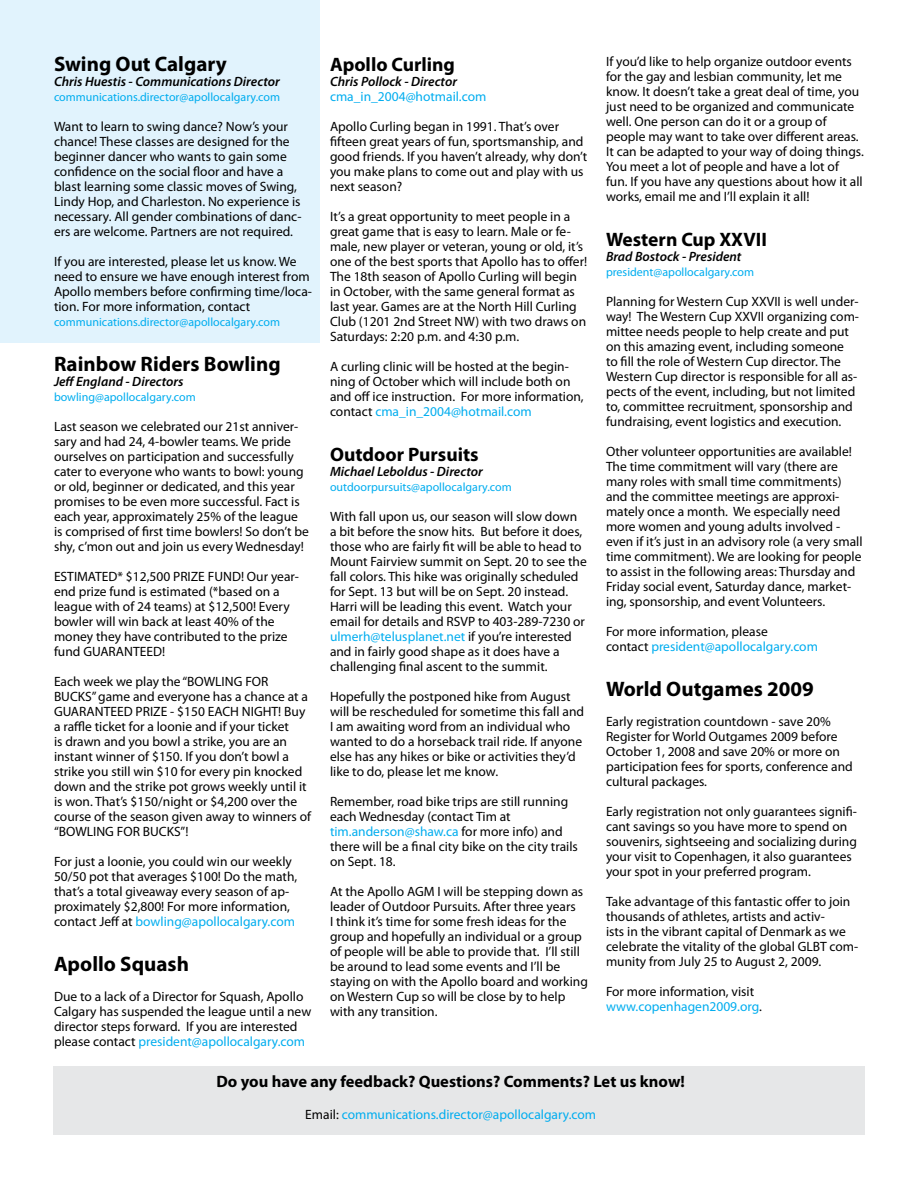
<style>
.page{position:relative;width:918px;height:1188px;background:#fff}
.page>*{position:absolute;margin:0;border:0;box-sizing:border-box;transform-origin:0 0}
.t1{font:700 21px "Myriad Pro";color:#000}
.t2{font:700 19.5px "Myriad Pro";color:#000}
.t3{font:700 16.5px "Myriad Pro";color:#000}
.t4{font:13.5px/15px "Myriad Pro";color:#000}
.t5{font:italic 600 13.5px "Myriad Pro";color:#000}
.t6{font:13.5px "Myriad Pro";color:#00adef}
.t7{font:12px "Myriad Pro";color:#00adef}
.s1{color:#00adef}
.s2{color:#000}
</style>
<div class="page">
<div style="left:0;top:0;width:320px;height:343px;background:#e1f3fd"></div>
<div style="left:53px;top:1066px;width:811px;height:69px;background:#e6e7e8"></div>
<h1 class="t1" style="left:54px;top:50px;width:174px">Swing Out Calgary</h1>
<p class="t5" style="left:54px;top:73px;width:227px">Chris Huestis - Communications Director</p>
<p class="t7" style="left:54px;top:90px;width:228px">communications.director@apollocalgary.com</p>
<p class="t4" style="left:54px;top:119px;width:249px">Want to learn to swing dance? Now’s your chance! These classes are designed for the beginner dancer who wants to gain some confidence on the social floor and have a blast learning some classic moves of Swing, Lindy Hop, and Charleston. No experience is necessary. All gender combinations of danc&shy;ers are welcome. Partners are not required.</p>
<p class="t4" style="left:54px;top:254px;width:260px">If you are interested, please let us know. We need to ensure we have enough interest from Apollo members before confirming time/loca&shy;tion. For more information, contact</p>
<p class="t7" style="left:54px;top:315px;width:228px">communications.director@apollocalgary.com</p>
<h1 class="t1" style="left:54px;top:350px;width:228px">Rainbow Riders Bowling</h1>
<p class="t5" style="left:54px;top:373px;width:131px">Jeff England - Directors</p>
<p class="t7" style="left:54px;top:390px;width:143px">bowling@apollocalgary.com</p>
<p class="t4" style="left:54px;top:419px;width:256px">Last season we celebrated our 21st anniver&shy;sary and had 24, 4-bowler teams. We pride ourselves on participation and successfully cater to everyone who wants to bowl: young or old, beginner or dedicated, and this year promises to be even more successful. Fact is each year, approximately 25% of the league is comprised of first time bowlers! So don’t be shy, c’mon out and join us every Wednesday!</p>
<p class="t4" style="left:54px;top:569px;width:247px">ESTIMATED* $12,500 PRIZE FUND! Our year&shy;end prize fund is estimated (*based on a league with of 24 teams) at $12,500! Every bowler will win back at least 40% of the money they have contributed to the prize fund GUARANTEED!</p>
<p class="t4" style="left:54px;top:674px;width:259px">Each week we play the “BOWLING FOR BUCKS” game and everyone has a chance at a GUARANTEED PRIZE - $150 EACH NIGHT! Buy a raffle ticket for a loonie and if your ticket<br>is drawn and you bowl a strike, you are an instant winner of $150. If you don’t bowl a strike you still win $10 for every pin knocked down and the strike pot grows weekly until it is won. That’s $150/night or $4,200 over the course of the season given away to winners of “BOWLING FOR BUCKS”!</p>
<p class="t4" style="left:54px;top:854px;width:245px">For just a loonie, you could win our weekly 50/50 pot that averages $100! Do the math, that’s a total giveaway every season of ap&shy;proximately $2,800! For more information, contact Jeff at <span class="s1">bowling@apollocalgary.com</span></p>
<h1 class="t1" style="left:54px;top:950px;width:137px">Apollo Squash</h1>
<p class="t4" style="left:54px;top:989px;width:259px">Due to a lack of a Director for Squash, Apollo Calgary has suspended the league until a new director steps forward. If you are interested please contact <span class="s1">president@apollocalgary.com</span></p>
<h2 class="t2" style="left:330px;top:52px;width:127px">Apollo Curling</h2>
<p class="t5" style="left:330px;top:73px;width:129px">Chris Pollock - Director</p>
<p class="t6" style="left:330px;top:88px;width:158px">cma_in_2004@hotmail.com</p>
<p class="t4" style="left:330px;top:119px;width:259px">Apollo Curling began in 1991. That’s over fifteen great years of fun, sportsmanship, and good friends. If you haven’t already, why don’t you make plans to come out and play with us next season?</p>
<p class="t4" style="left:330px;top:209px;width:259px">It’s a great opportunity to meet people in a great game that is easy to learn. Male or fe&shy;male, new player or veteran, young or old, it’s one of the best sports that Apollo has to offer!<br>The 18th season of Apollo Curling will begin in October, with the same general format as last year. Games are at the North Hill Curling Club (1201 2nd Street NW) with two draws on Saturdays: 2:20 p.m. and 4:30 p.m.</p>
<p class="t4" style="left:330px;top:359px;width:255px">A curling clinic will be hosted at the begin&shy;ning of October which will include both on and off ice instruction. For more information, contact <span class="s1">cma_in_2004@hotmail.com</span></p>
<h2 class="t2" style="left:330px;top:442px;width:150px">Outdoor Pursuits</h2>
<p class="t5" style="left:330px;top:463px;width:154px">Michael Leboldus - Director</p>
<p class="t7" style="left:330px;top:480px;width:183px">outdoorpursuits@apollocalgary.com</p>
<p class="t4" style="left:330px;top:509px;width:258px">With fall upon us, our season will slow down a bit before the snow hits. But before it does, those who are fairly fit will be able to head to Mount Fairview summit on Sept. 20 to see the fall colors. This hike was originally scheduled for Sept. 13 but will be on Sept. 20 instead.<br>Harri will be leading this event. Watch your email for details and RSVP to 403-289-7230 or <span class="s1">ulmerh@telusplanet.net</span> if you’re interested and in fairly good shape as it does have a challenging final ascent to the summit.</p>
<p class="t4" style="left:330px;top:689px;width:256px">Hopefully the postponed hike from August will be rescheduled for sometime this fall and I am awaiting word from an individual who wanted to do a horseback trail ride. If anyone else has any hikes or bike or activities they’d like to do, please let me know.</p>
<p class="t4" style="left:330px;top:794px;width:249px">Remember, road bike trips are still running each Wednesday (contact Tim at <span class="s1">tim.anderson@shaw.ca</span> for more info) and there will be a final city bike on the city trails on Sept. 18.</p>
<p class="t4" style="left:330px;top:884px;width:260px">At the Apollo AGM I will be stepping down as leader of Outdoor Pursuits. After three years<br>I think it’s time for some fresh ideas for the group and hopefully an individual or a group of people will be able to provide that. I’ll still be around to lead some events and I’ll be staying on with the Apollo board and working on Western Cup so will be close by to help with any transition.</p>
<p class="t4" style="left:606px;top:53px;width:259px">If you’d like to help organize outdoor events for the gay and lesbian community, let me know. It doesn’t take a great deal of time, you just need to be organized and communicate well. One person can do it or a group of people may want to take over different areas.<br>It can be adapted to your way of doing things.<br>You meet a lot of people and have a lot of fun. If you have any questions about how it all works, email me and I’ll explain it all!</p>
<h2 class="t2" style="left:606px;top:226px;width:162px">Western Cup XXVII</h2>
<p class="t5" style="left:606px;top:248px;width:137px">Brad Bostock - President</p>
<p class="t7" style="left:606px;top:264px;width:150px">president@apollocalgary.com</p>
<p class="t4" style="left:606px;top:293px;width:255px">Planning for Western Cup XXVII is well under&shy;way! The Western Cup XXVII organizing com&shy;mittee needs people to help create and put on this amazing event, including someone to fill the role of Western Cup director. The Western Cup director is responsible for all as&shy;pects of the event, including, but not limited to, committee recruitment, sponsorship and fundraising, event logistics and execution.</p>
<p class="t4" style="left:606px;top:443px;width:258px">Other volunteer opportunities are available!<br>The time commitment will vary (there are many roles with small time commitments) and the committee meetings are approxi&shy;mately once a month. We especially need more women and young adults involved - even if it’s just in an advisory role (a very small time commitment). We are looking for people to assist in the following areas: Thursday and Friday social event, Saturday dance, market&shy;ing, sponsorship, and event Volunteers.</p>
<p class="t4" style="left:606px;top:623px;width:214px">For more information, please<br>contact <span class="s1">president@apollocalgary.com</span></p>
<h1 class="t1" style="left:606px;top:675px;width:209px">World Outgames 2009</h1>
<p class="t4" style="left:606px;top:713px;width:248px">Early registration countdown - save 20% Register for World Outgames 2009 before October 1, 2008 and save 20% or more on participation fees for sports, conference and cultural packages.</p>
<p class="t4" style="left:606px;top:803px;width:252px">Early registration not only guarantees signifi&shy;cant savings so you have more to spend on souvenirs, sightseeing and socializing during your visit to Copenhagen, it also guarantees your spot in your preferred program.</p>
<p class="t4" style="left:606px;top:893px;width:254px">Take advantage of this fantastic offer to join thousands of athletes, artists and activ-<br>ists in the vibrant capital of Denmark as we celebrate the vitality of the global GLBT com&shy;munity from July 25 to August 2, 2009.</p>
<p class="t4" style="left:606px;top:983px;width:157px">For more information, visit <span class="s1">www.copenhagen2009.org</span>.</p>
<p class="t3" style="left:216px;top:1070px;width:470px">Do you have any feedback? Questions? Comments? Let us know!</p>
<p class="t6" style="left:305px;top:1106px;width:292px"><span class="s2">Email:</span> communications.director@apollocalgary.com</p>
</div>
